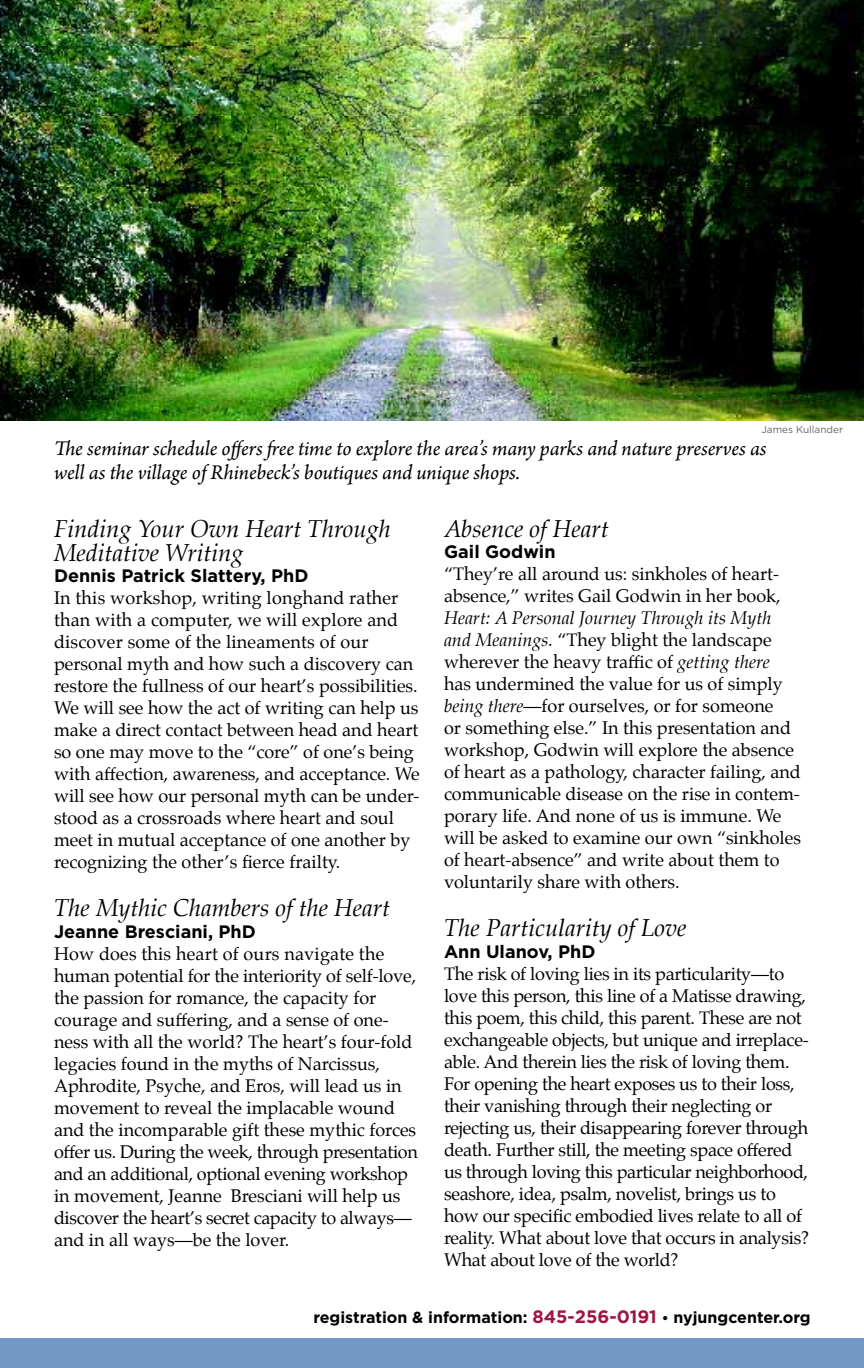
<style>
.page{position:relative;width:864px;height:1368px;background:#fff}
.page>*{position:absolute;margin:0;border:0;box-sizing:border-box;transform-origin:0 0}
.t1{font:italic 24px/24px "Palatino";color:#000}
.t2{font:italic 22px/24px "Arno Pro";letter-spacing:-.005em;color:#000}
.t3{font:18px/22px "Palatino";color:#000}
.t4{font:700 18px "Gotham";color:#000}
.t5{font:700 16px "Gotham";color:#000}
.t6{font:10px "Gotham";color:#636466}
.s1{font-style:italic}
.s2{font-size:18px;color:#9d1645}
.s3{font-size:14px}
</style>
<div class="page">
<div style="left:0;top:1339px;width:864px;height:29px;background:#7298c5"></div>
<img style="left:0;top:0;width:864px;height:420px">
<p class="t6" style="left:761px;top:424px;width:83px">James Kullander</p>
<p class="t2" style="left:54px;top:438px;width:714px">The seminar schedule offers free time to explore the area’s many parks and nature preserves as well as the village of Rhinebeck’s boutiques and unique shops.</p>
<h1 class="t1" style="left:54px;top:516px;width:338px">Finding Your Own Heart Through<br>Meditative Writing</h1>
<p class="t4" style="left:54px;top:566px;width:256px">Dennis Patrick Slattery, PhD</p>
<p class="t3" style="left:54px;top:587px;width:367px">In this workshop, writing longhand rather than with a computer, we will explore and discover some of the lineaments of our personal myth and how such a discovery can restore the fullness of our heart’s possibilities.<br>We will see how the act of writing can help us make a direct contact between head and heart so one may move to the “core” of one’s being with affection, awareness, and acceptance. We will see how our personal myth can be under&shy;stood as a crossroads where heart and soul meet in mutual acceptance of one another by recognizing the other’s fierce frailty.</p>
<h1 class="t1" style="left:54px;top:896px;width:338px">The Mythic Chambers of the Heart</h1>
<p class="t4" style="left:54px;top:921px;width:203px">Jeanne Bresciani, PhD</p>
<p class="t3" style="left:54px;top:943px;width:365px">How does this heart of ours navigate the human potential for the interiority of self-love, the passion for romance, the capacity for courage and suffering, and a sense of one&shy;ness with all the world? The heart’s four-fold legacies found in the myths of Narcissus, Aphrodite, Psyche, and Eros, will lead us in movement to reveal the implacable wound and the incomparable gift these mythic forces offer us. During the week, through presentation and an additional, optional evening workshop in movement, Jeanne Bresciani will help us discover the heart’s secret capacity to always— and in all ways—be the lover.</p>
<h1 class="t1" style="left:444px;top:516px;width:166px">Absence of Heart</h1>
<p class="t4" style="left:444px;top:542px;width:113px">Gail Godwin</p>
<p class="t3" style="left:444px;top:563px;width:338px">“They’re all around us: sinkholes of heart&shy;absence,” writes Gail Godwin in her book,</p>
<p class="t3" style="left:444px;top:607px;width:359px"><span class="s1">Heart: A Personal Journey Through its Myth and Meanings.</span> “They blight the landscape wherever the heavy traffic of <span class="s1">getting there </span>has undermined the value for us of simply <span class="s1">being there</span>—for ourselves, or for someone<br>or something else.” In this presentation and workshop, Godwin will explore the absence of heart as a pathology, character failing, and communicable disease on the rise in contem&shy;porary life. And none of us is immune. We will be asked to examine our own “sinkholes of heart-absence” and write about them to voluntarily share with others.</p>
<h1 class="t1" style="left:444px;top:916px;width:244px">The Particularity of Love</h1>
<p class="t4" style="left:444px;top:941px;width:153px">Ann Ulanov, PhD</p>
<p class="t3" style="left:444px;top:963px;width:367px">The risk of loving lies in its particularity—to love this person, this line of a Matisse drawing, this poem, this child, this parent. These are not exchangeable objects, but unique and irreplace&shy;able. And therein lies the risk of loving them.<br>For opening the heart exposes us to their loss, their vanishing through their neglecting or rejecting us, their disappearing forever through death. Further still, the meeting space offered us through loving this particular neighborhood, seashore, idea, psalm, novelist, brings us to how our specific embodied lives relate to all of reality. What about love that occurs in analysis?<br>What about love of the world?</p>
<p class="t5" style="left:313px;top:1308px;width:499px">registration &amp; information: <span class="s2">845-256-0191</span> <span class="s3">•</span> nyjungcenter.org</p>
</div>
